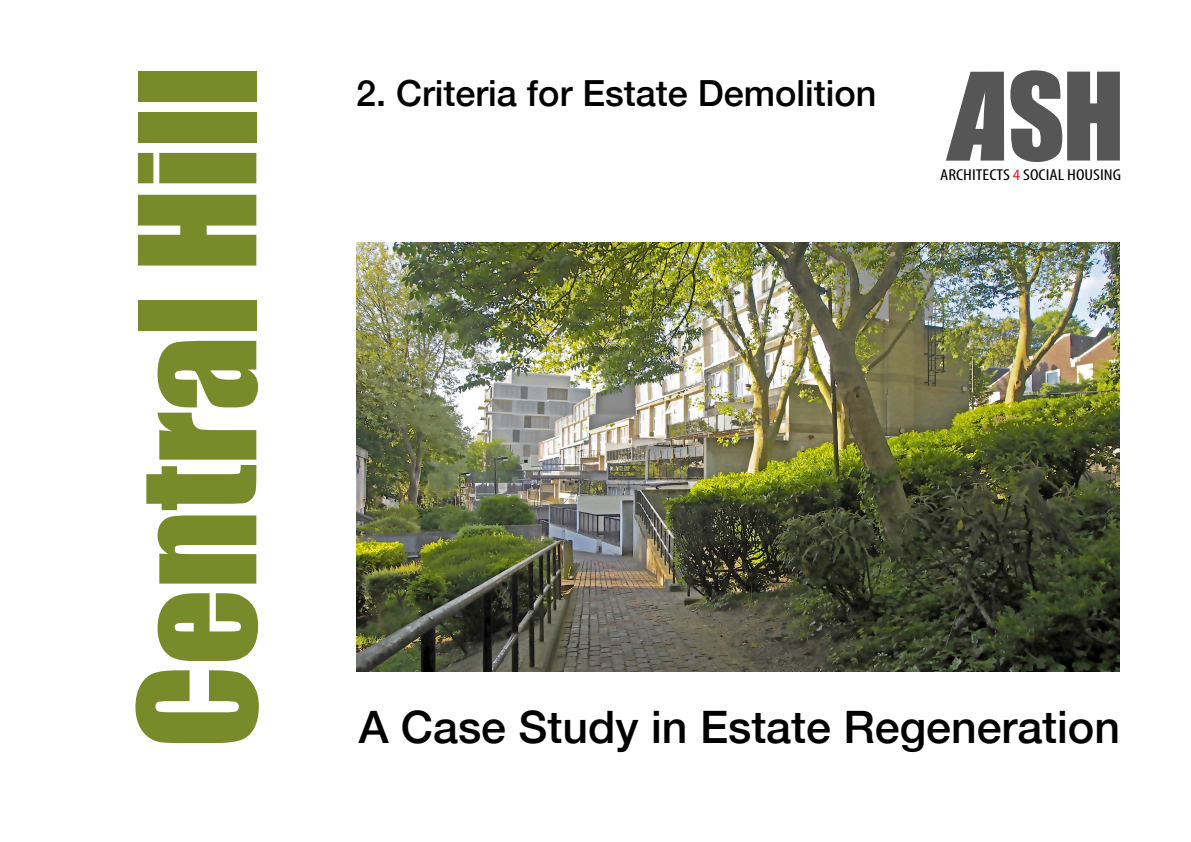
<style>
.page{position:relative;width:1191px;height:842px;background:#fff}
.page>*{position:absolute;margin:0;border:0;box-sizing:border-box;transform-origin:0 0}
.t1{font:149.7px "Impact";color:#798a2a}
.t2{font:italic 112.4px "Impact";color:#575656}
.t3{font:111.4px "Impact";color:#575656}
.t4{font:500 44.7px "Helvetica Neue";color:#000}
.t5{font:500 36px "Helvetica Neue";color:#000}
.t6{font:condensed 15.8px "Myriad Pro";color:#000;scale:1.2 1}
.s1{font-style:normal;font-size:112.5px}
.s2{color:#e51b2c}
</style>
<div class="page">
<img style="left:356px;top:243px;width:763px;height:429px">
<h1 class="t1" style="left:81px;top:748px;width:684px;rotate:-90deg">Central Hill</h1>
<p class="t5" style="left:356px;top:64px;width:522px">2. Criteria for Estate Demolition</p>
<h3 class="t3" style="left:1007px;top:30px;width:59px">S</h3>
<h2 class="t2" style="left:946px;top:29px;width:179px">A <span class="s1">H</span></h2>
<p class="t6" style="left:940px;top:166px;width:152px">ARCHITECTS <span class="s2">4</span> SOCIAL HOUSING</p>
<p class="t4" style="left:359px;top:691px;width:763px">A Case Study in Estate Regeneration</p>
</div>
